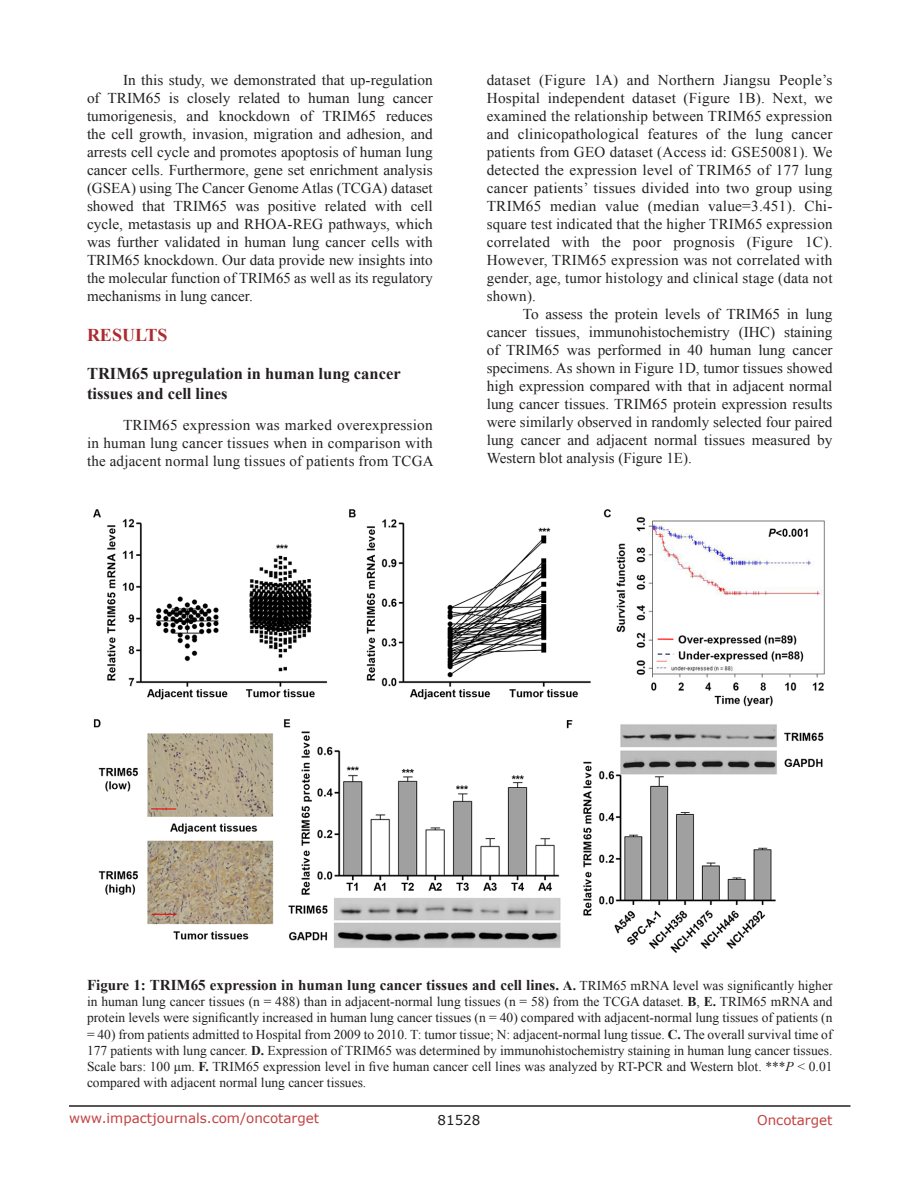
<style>
.page{position:relative;width:918px;height:1188px;background:#fff}
.page>*{position:absolute;margin:0;border:0;box-sizing:border-box;transform-origin:0 0}
.Heading{font:700 18px "Times New Roman";color:#ac2b31}
.SubHeading{font:700 16.5px/19.8px "Times New Roman";color:#231f20}
.BodyText{font:15px/18px "Times New Roman";letter-spacing:.01em;color:#231f20;text-align:justify}
.figuretext{font:700 15px "Times New Roman";color:#231f20}
.figuretext-2{font:13.5px/16.2px "Times New Roman";color:#231f20;text-align:justify}
.t1{font:13.5px "Verdana";color:#c24141}
.t2{font:13.5px "Verdana";color:#231f20}
.s1{font-size:13.5px}
.s2{font-weight:400;font-size:13.5px}
.s3{font-weight:700}
.s4{font-style:italic}
</style>
<div class="page">
<hr style="left:69px;top:1105px;width:781px;height:2px;background:#231f20">
<img style="left:94px;top:510px;width:731px;height:443px">
<p class="BodyText" style="left:87px;top:71px;width:347px;text-indent:36px">In this study, we demonstrated that up-regulation of TRIM65 is closely related to human lung cancer tumorigenesis, and knockdown of TRIM65 reduces the cell growth, invasion, migration and adhesion, and arrests cell cycle and promotes apoptosis of human lung cancer cells. Furthermore, gene set enrichment analysis (GSEA) using The Cancer Genome Atlas (TCGA) dataset showed that TRIM65 was positive related with cell cycle, metastasis up and RHOA-REG pathways, which was further validated in human lung cancer cells with TRIM65 knockdown. Our data provide new insights into the molecular function of TRIM65 as well as its regulatory mechanisms in lung cancer.</p>
<p class="Heading" style="left:87px;top:323px;width:82px">RESULTS</p>
<p class="SubHeading" style="left:87px;top:363px;width:315px">TRIM65 upregulation in human lung cancer tissues and cell lines</p>
<p class="BodyText" style="left:87px;top:416px;width:348px;text-indent:36px">TRIM65 expression was marked overexpression in human lung cancer tissues when in comparison with the adjacent normal lung tissues of patients from TCGA</p>
<p class="BodyText" style="left:487px;top:71px;width:347px">dataset (Figure 1A) and Northern Jiangsu People’s Hospital independent dataset (Figure 1B). Next, we examined the relationship between TRIM65 expression and clinicopathological features of the lung cancer patients from GEO dataset (Access id: GSE50081). We detected the expression level of TRIM65 of 177 lung cancer patients’ tissues divided into two group using TRIM65 median value (median value=3.451). Chi&shy;square test indicated that the higher TRIM65 expression correlated with the poor prognosis (Figure 1C).<br>However, TRIM65 expression was not correlated with gender, age, tumor histology and clinical stage (data not shown).</p>
<p class="BodyText" style="left:487px;top:305px;width:347px;text-indent:36px">To assess the protein levels of TRIM65 in lung cancer tissues, immunohistochemistry (IHC) staining of TRIM65 was performed in 40 human lung cancer specimens. As shown in Figure 1D, tumor tissues showed high expression compared with that in adjacent normal lung cancer tissues. TRIM65 protein expression results were similarly observed in randomly selected four paired lung cancer and adjacent normal tissues measured by Western blot analysis (Figure 1E).</p>
<p class="figuretext" style="left:87px;top:975px;width:747px">Figure 1: TRIM65 expression in human lung cancer tissues and cell lines. <span class="s1">A.</span> <span class="s2">TRIM65 mRNA level was significantly higher</span></p>
<p class="figuretext-2" style="left:87px;top:993px;width:747px">in human lung cancer tissues (n = 488) than in adjacent-normal lung tissues (n = 58) from the TCGA dataset. <span class="s3">B</span>, <span class="s3">E.</span> TRIM65 mRNA and protein levels were significantly increased in human lung cancer tissues (n = 40) compared with adjacent-normal lung tissues of patients (n = 40) from patients admitted to Hospital from 2009 to 2010. T: tumor tissue; N: adjacent-normal lung tissue. <span class="s3">C.</span> The overall survival time of 177 patients with lung cancer. <span class="s3">D.</span> Expression of TRIM65 was determined by immunohistochemistry staining in human lung cancer tissues.<br>Scale bars: 100 μm. <span class="s3">F.</span> TRIM65 expression level in five human cancer cell lines was analyzed by RT-PCR and Western blot. ***<span class="s4">P</span> &lt; 0.01 compared with adjacent normal lung cancer tissues.</p>
<p class="t1" style="left:69px;top:1109px;width:252px">www.impactjournals.com/oncotarget</p>
<p class="t2" style="left:438px;top:1111px;width:44px">81528</p>
<p class="t1" style="left:757px;top:1111px;width:77px">Oncotarget</p>
</div>
